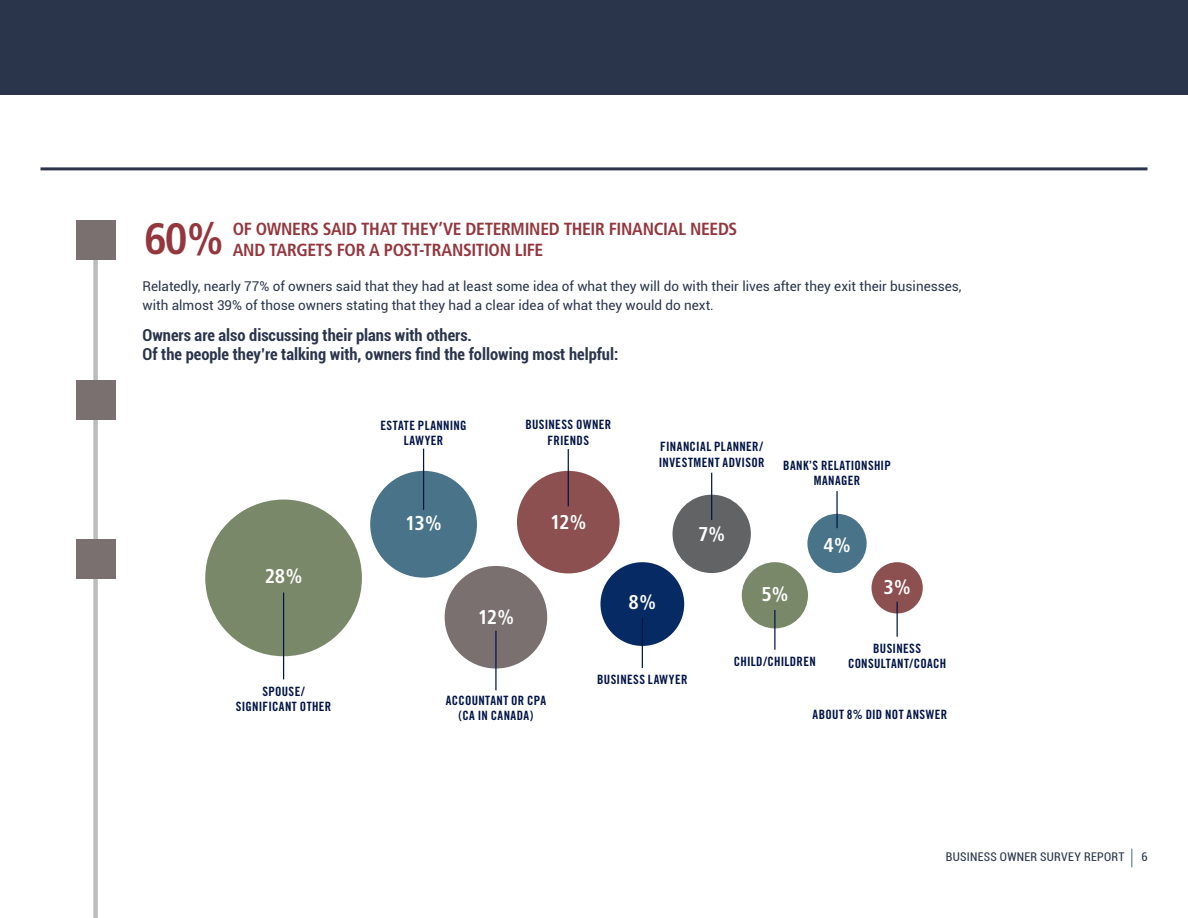
<style>
.page{position:relative;width:1188px;height:918px;background:#fff}
.page>*{position:absolute;margin:0;border:0;box-sizing:border-box;transform-origin:0 0}
.t1{font:700 condensed 43.8px "Frutiger";color:#94363d}
.t2{font:700 condensed 19.95px "Frutiger";letter-spacing:-.06em;color:#fff}
.t3{font:700 condensed 17.55px/21px "Frutiger";letter-spacing:-.015em;color:#94363d}
.t4{font:700 condensed 16.5px/19.5px "Roboto";color:#2a354c}
.t5{font:13.5px/19.5px "Roboto";color:#2a354c}
.t6{font:12.9px/15.5px "Trade Gothic Bold Cond Twenty";letter-spacing:.025em;color:#001447;text-align:center}
.t7{font:condensed 12px "Roboto";letter-spacing:.025em;color:#2a354c}
</style>
<div class="page">
<div style="left:93px;top:228px;width:5px;height:690px;background:#bcbdc0"></div>
<div style="left:76px;top:220px;width:40px;height:40px;background:#79706f"></div>
<div style="left:76px;top:380px;width:40px;height:40px;background:#79706f"></div>
<div style="left:76px;top:539px;width:40px;height:40px;background:#79706f"></div>
<div style="left:0;top:0;width:1188px;height:94px;background:#2a354c"></div>
<hr style="left:40px;top:167px;width:1108px;height:3px;background:#2a354c">
<svg style="left:1131px;top:849px;width:1px;height:18px"></svg>
<div style="left:205px;top:500px;width:157px;height:156px;background:#798868;border-radius:78px"></div>
<hr style="left:283px;top:593px;width:1px;height:86px;background:#001447">
<div style="left:600px;top:562px;width:84px;height:84px;background:#062a63;border-radius:42px"></div>
<div style="left:673px;top:495px;width:78px;height:78px;background:#626364;border-radius:39px"></div>
<div style="left:742px;top:562px;width:66px;height:66px;background:#798868;border-radius:33px"></div>
<div style="left:807px;top:514px;width:60px;height:59px;background:#497389;border-radius:30px"></div>
<div style="left:872px;top:562px;width:51px;height:51px;background:#8b504f;border-radius:26px"></div>
<div style="left:370px;top:471px;width:107px;height:107px;background:#497389;border-radius:53px"></div>
<hr style="left:423px;top:449px;width:1px;height:61px;background:#001447">
<div style="left:517px;top:471px;width:103px;height:102px;background:#8b504f;border-radius:51px"></div>
<hr style="left:568px;top:449px;width:1px;height:57px;background:#001447">
<div style="left:445px;top:566px;width:102px;height:103px;background:#79706f;border-radius:51px"></div>
<hr style="left:495px;top:631px;width:2px;height:59px;background:#001447">
<hr style="left:836px;top:491px;width:2px;height:37px;background:#001447">
<hr style="left:711px;top:473px;width:1px;height:47px;background:#001447">
<hr style="left:897px;top:602px;width:1px;height:35px;background:#001447">
<hr style="left:774px;top:610px;width:1px;height:40px;background:#001447">
<hr style="left:642px;top:617px;width:1px;height:51px;background:#001447">
<p class="t1" style="left:144px;top:213px;width:81px">60%</p>
<p class="t3" style="left:233px;top:218px;width:506px">OF OWNERS SAID THAT THEY’VE DETERMINED THEIR FINANCIAL NEEDS<br>AND TARGETS FOR A POST-TRANSITION LIFE</p>
<p class="t5" style="left:143px;top:276px;width:821px">Relatedly, nearly 77% of owners said that they had at least some idea of what they will do with their lives after they exit their businesses, with almost 39% of those owners stating that they had a clear idea of what they would do next.</p>
<p class="t4" style="left:143px;top:324px;width:477px">Owners are also discussing their plans with others.<br>Of the people they’re talking with, owners find the following most helpful:</p>
<p class="t2" style="left:265px;top:564px;width:39px">28%</p>
<p class="t6" style="left:236px;top:683px;width:97px">SPOUSE/<br>SIGNIFICANT OTHER</p>
<p class="t6" style="left:381px;top:417px;width:88px">ESTATE PLANNING<br>LAWYER</p>
<p class="t2" style="left:405px;top:511px;width:38px">13%</p>
<p class="t2" style="left:478px;top:605px;width:38px">12%</p>
<p class="t6" style="left:525px;top:417px;width:87px">BUSINESS OWNER<br>FRIENDS</p>
<p class="t2" style="left:550px;top:510px;width:38px">12%</p>
<p class="t6" style="left:659px;top:439px;width:107px;text-align:left">FINANCIAL PLANNER/<br>INVESTMENT ADVISOR</p>
<p class="t2" style="left:698px;top:522px;width:29px">7%</p>
<p class="t6" style="left:783px;top:457px;width:109px">BANK’S RELATIONSHIP<br>MANAGER</p>
<p class="t2" style="left:823px;top:533px;width:29px">4%</p>
<p class="t2" style="left:629px;top:590px;width:29px">8%</p>
<p class="t2" style="left:761px;top:582px;width:29px">5%</p>
<p class="t2" style="left:884px;top:575px;width:29px">3%</p>
<p class="t6" style="left:873px;top:640px;width:49px">BUSINESS</p>
<p class="t6" style="left:734px;top:653px;width:83px">CHILD/CHILDREN</p>
<p class="t6" style="left:848px;top:656px;width:100px">CONSULTANT/COACH</p>
<p class="t6" style="left:597px;top:672px;width:92px">BUSINESS LAWYER</p>
<p class="t6" style="left:446px;top:693px;width:102px">ACCOUNTANT OR CPA (CA IN CANADA)</p>
<p class="t6" style="left:813px;top:707px;width:136px">ABOUT 8% DID NOT ANSWER</p>
<p class="t7" style="left:946px;top:849px;width:180px">BUSINESS OWNER SURVEY REPORT</p>
<p class="t7" style="left:1141px;top:849px;width:8px">6</p>
</div>
